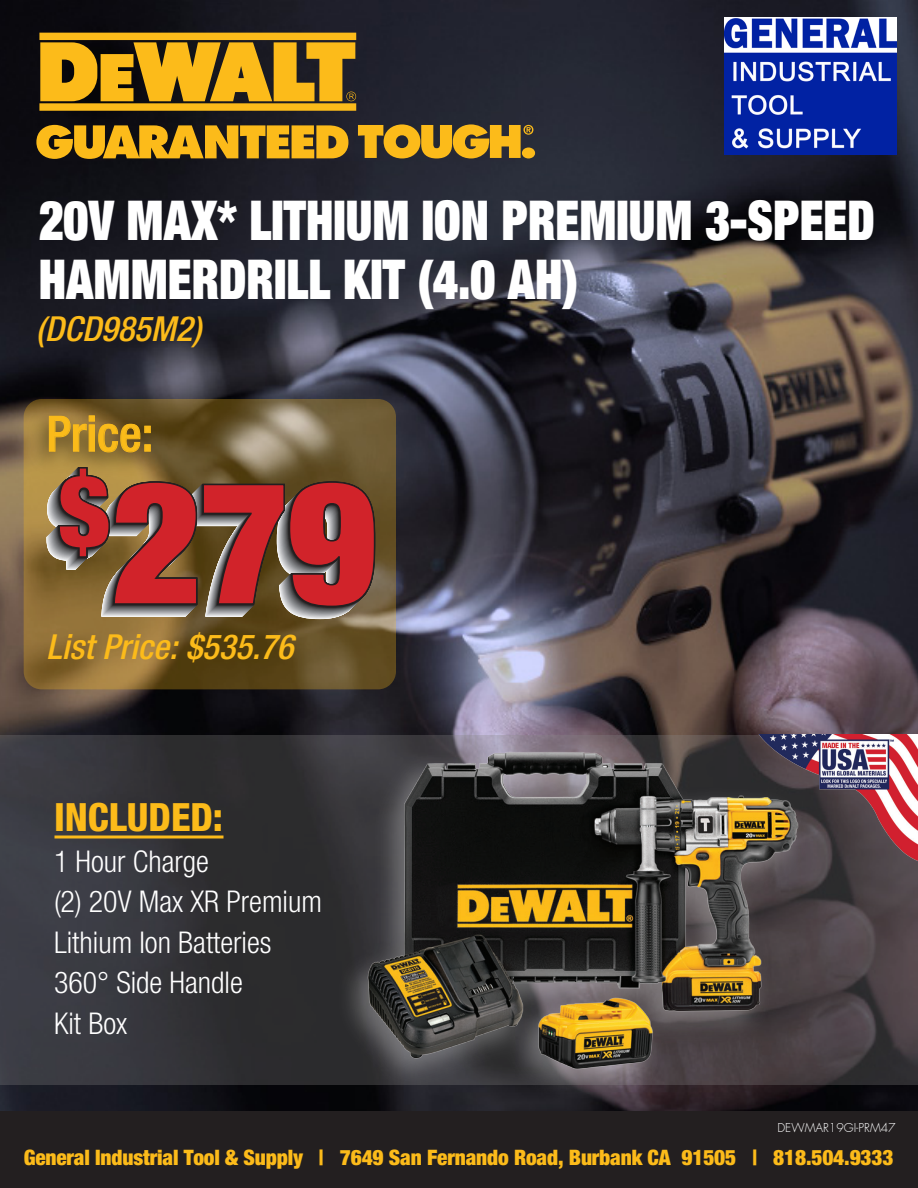
<style>
.page{position:relative;width:918px;height:1188px;background:#fff}
.page>*{position:absolute;margin:0;border:0;box-sizing:border-box;transform-origin:0 0}
.t1{font:900 condensed 100.35px "Helvetica Neue LT Std";color:#d1232a}
.t2{font:900 condensed 55.05px/58.5px "Helvetica Neue LT Std";color:#fff;scale:.87 1}
.t3{font:500 condensed 48.9px "Helvetica Neue LT Std";color:#fabb1a}
.t4{font:800 condensed 39px "Helvetica Neue LT Std";color:#fcbb1a}
.t5{font:italic 500 condensed 34.5px "Helvetica Neue LT Std";color:#fcbb1a}
.t6{font:300 condensed 30px/40.5px "Helvetica Neue LT Std";color:#fff}
.t7{font:900 condensed 21.3px "Helvetica Neue LT Std";letter-spacing:-.005em;color:#fcbb1a}
.t8{font:300 12px "Futura";color:#fff}
</style>
<div class="page">
<img style="left:0;top:0;width:918px;height:1112px">
<div style="left:0;top:1112px;width:918px;height:76px;background:#231f20"></div>
<svg style="left:0;top:735px;width:918px;height:350px;background:#37363a"></svg>
<svg style="left:39px;top:33px;width:317px;height:73px;background:#bd8d19"></svg>
<img style="left:328px;top:735px;width:488px;height:375px">
<img style="left:368px;top:689px;width:431px;height:423px">
<img style="left:756px;top:735px;width:162px;height:131px">
<svg style="left:24px;top:399px;width:372px;height:290px;background:#776034"></svg>
<img style="left:19px;top:395px;width:153px;height:97px">
<svg style="left:49px;top:415px;width:102px;height:38px;background:#90712b"></svg>
<hr style="left:55px;top:836px;width:169px;height:2px;background:#fcbb1a">
<img style="left:725px;top:18px;width:172px;height:136px">
<img style="left:0;top:106px;width:554px;height:93px">
<svg style="left:36px;top:124px;width:499px;height:35px;background:#b2861d"></svg>
<svg style="left:46px;top:466px;width:330px;height:154px;background:#9a493b"></svg>
<h2 class="t2" style="left:39px;top:190px;width:963px">20V MAX* LITHIUM ION PREMIUM 3-SPEED<br>HAMMERDRILL KIT (4.0 AH)</h2>
<h3 class="t5" style="left:36px;top:308px;width:167px">(DCD985M2)</h3>
<h3 class="t3" style="left:46px;top:405px;width:108px">Price:</h3>
<h1 class="t1" style="left:58px;top:447px;width:54px">$</h1>
<h3 class="t5" style="left:46px;top:626px;width:248px">List Price: $535.76</h3>
<h3 class="t4" style="left:54px;top:793px;width:171px">INCLUDED:</h3>
<h3 class="t6" style="left:54px;top:840px;width:270px">1 Hour Charge<br>(2) 20V Max XR Premium<br>Lithium Ion Batteries<br>360° Side Handle<br>Kit Box</h3>
<p class="t8" style="left:777px;top:1120px;width:120px">DEWMAR19GI-PRM47</p>
<p class="t7" style="left:24px;top:1144px;width:871px">General Industrial Tool &amp; Supply | 7649 San Fernando Road, Burbank CA 91505 | 818.504.9333</p>
</div>
